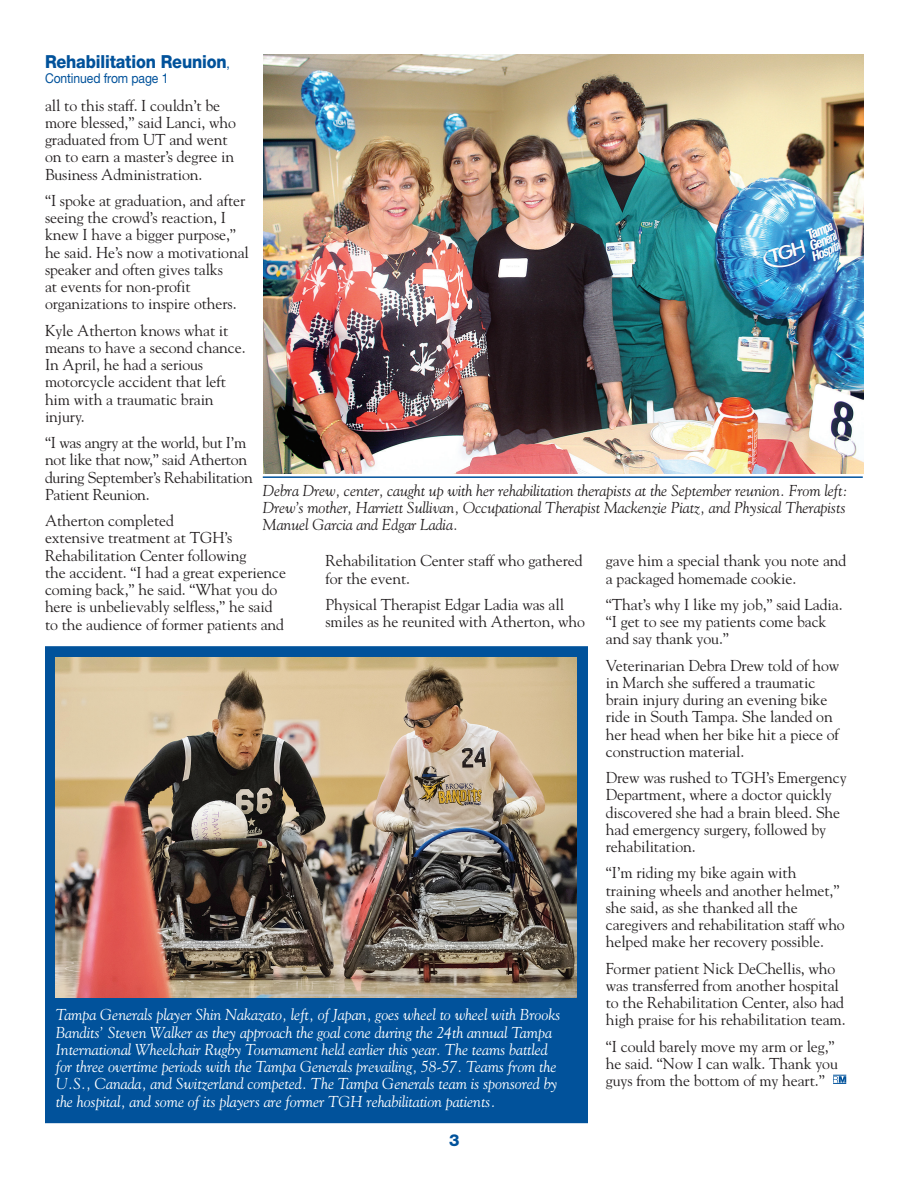
<style>
.page{position:relative;width:918px;height:1188px;background:#fff}
.page>*{position:absolute;margin:0;border:0;box-sizing:border-box;transform-origin:0 0}
.continued-jump{font:800 18px "Helvetica Neue";letter-spacing:-.01em;color:#01529b;scale:.9 1}
.head_11-11_helv{font:800 16.5px "Helvetica Neue";color:#01529b}
.txt_10_master{font:15.75px/17.2px "Goudy";letter-spacing:-.005em;color:#231f20}
.cutline{font:italic 15.75px/17.2px "Goudy";letter-spacing:-.005em;color:#fff}
.cutline-2{font:italic 15.75px/17.2px "Goudy";letter-spacing:-.005em;color:#231f20}
.continued-jump-2{font:13.5px "Helvetica Neue";letter-spacing:-.005em;color:#01529b;scale:.9 1}
.s1{font-weight:400;font-size:13.5px}
</style>
<div class="page">
<div style="left:45px;top:646px;width:543px;height:477px;background:#01529b"></div>
<img style="left:263px;top:54px;width:601px;height:420px">
<img style="left:56px;top:657px;width:521px;height:340px">
<svg style="left:833px;top:1075px;width:13px;height:9px"></svg>
<hr style="left:263px;top:476px;width:600px;height:2px;background:#01529b">
<p class="continued-jump" style="left:45px;top:51px;width:207px">Rehabilitation Reunion<span class="s1">,</span></p>
<p class="continued-jump-2" style="left:45px;top:70px;width:139px">Continued from page 1</p>
<p class="txt_10_master" style="left:45px;top:96px;width:193px">all to this staff. I couldn’t be more blessed,” said Lanci, who graduated from UT and went on to earn a master’s degree in<br>Business Administration.</p>
<p class="txt_10_master" style="left:45px;top:191px;width:205px">“I spoke at graduation, and after seeing the crowd’s reaction, I knew I have a bigger purpose,” he said. He’s now a motivational speaker and often gives talks<br>at events for non-profit organizations to inspire others.</p>
<p class="txt_10_master" style="left:45px;top:321px;width:202px">Kyle Atherton knows what it means to have a second chance.<br>In April, he had a serious motorcycle accident that left him with a traumatic brain injury.</p>
<p class="txt_10_master" style="left:45px;top:434px;width:209px">“I was angry at the world, but I’m not like that now,” said Atherton during September’s Rehabilitation<br>Patient Reunion.</p>
<p class="txt_10_master" style="left:45px;top:512px;width:243px">Atherton completed<br>extensive treatment at TGH’s Rehabilitation Center following<br>the accident. “I had a great experience coming back,” he said. “What you do here is unbelievably selfless,” he said to the audience of former patients and</p>
<p class="cutline-2" style="left:263px;top:482px;width:586px">Debra Drew, center, caught up with her rehabilitation therapists at the September reunion. From left:<br>Drew’s mother, Harriett Sullivan, Occupational Therapist Mackenzie Piatz, and Physical Therapists<br>Manuel Garcia and Edgar Ladia.</p>
<p class="txt_10_master" style="left:325px;top:552px;width:259px">Rehabilitation Center staff who gathered for the event.</p>
<p class="txt_10_master" style="left:325px;top:596px;width:261px">Physical Therapist Edgar Ladia was all smiles as he reunited with Atherton, who</p>
<p class="txt_10_master" style="left:606px;top:552px;width:242px">gave him a special thank you note and a packaged homemade cookie.</p>
<p class="txt_10_master" style="left:606px;top:596px;width:238px">“That’s why I like my job,” said Ladia. “I get to see my patients come back and say thank you.”</p>
<p class="txt_10_master" style="left:606px;top:656px;width:235px">Veterinarian Debra Drew told of how in March she suffered a traumatic brain injury during an evening bike ride in South Tampa. She landed on her head when her bike hit a piece of construction material.</p>
<p class="txt_10_master" style="left:606px;top:769px;width:242px">Drew was rushed to TGH’s Emergency<br>Department, where a doctor quickly discovered she had a brain bleed. She had emergency surgery, followed by rehabilitation.</p>
<p class="txt_10_master" style="left:606px;top:864px;width:241px">“I’m riding my bike again with training wheels and another helmet,” she said, as she thanked all the caregivers and rehabilitation staff who helped make her recovery possible.</p>
<p class="txt_10_master" style="left:606px;top:959px;width:241px">Former patient Nick DeChellis, who was transferred from another hospital to the Rehabilitation Center, also had high praise for his rehabilitation team.</p>
<p class="txt_10_master" style="left:606px;top:1037px;width:234px">“I could barely move my arm or leg,” he said. “Now I can walk. Thank you guys from the bottom of my heart.”</p>
<p class="cutline" style="left:56px;top:1006px;width:506px">Tampa Generals player Shin Nakazato, left, of Japan, goes wheel to wheel with Brooks Bandits’ Steven Walker as they approach the goal cone during the 24th annual Tampa International Wheelchair Rugby Tournament held earlier this year. The teams battled for three overtime periods with the Tampa Generals prevailing, 58-57. Teams from the U.S., Canada, and Switzerland competed. The Tampa Generals team is sponsored by the hospital, and some of its players are former TGH rehabilitation patients.</p>
<p class="head_11-11_helv" style="left:449px;top:1131px;width:12px">3</p>
</div>
